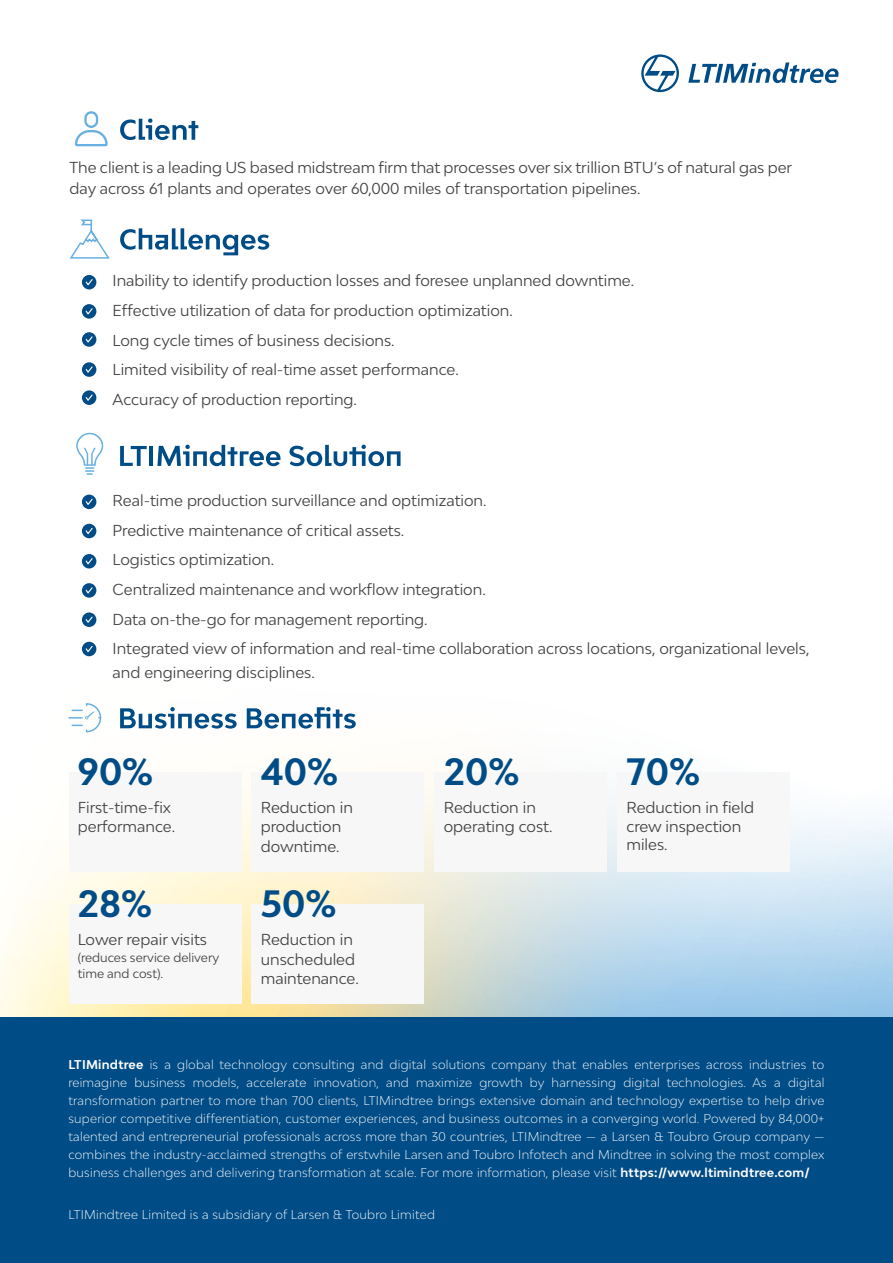
<style>
.page{position:relative;width:893px;height:1263px;background:#fff}
.page>*{position:absolute;margin:0;border:0;box-sizing:border-box;transform-origin:0 0}
.t1{font:700 36px "Bw Modelica";color:#004c86}
.t2{font:15px/29.7px "Bw Modelica";color:#414042}
.t3{font:300 12px/18px "Bw Modelica";letter-spacing:.02em;color:#fff;text-align:justify}
.t4{font:12px/16.5px "Bw Modelica";color:#414042}
.s1{font-weight:700}
</style>
<div class="page">
<svg style="left:0;top:494px;width:893px;height:524px"></svg>
<div style="left:0;top:1018px;width:893px;height:245px;background:#004c86"></div>
<svg style="left:641px;top:54px;width:38px;height:38px"></svg>
<svg style="left:688px;top:62px;width:150px;height:21px"></svg>
<svg style="left:69px;top:219px;width:41px;height:40px"></svg>
<svg style="left:76px;top:433px;width:27px;height:42px"></svg>
<div style="left:82px;top:275px;width:14px;height:14px;background:#004c86;border-radius:50%"></div>
<svg style="left:86px;top:279px;width:7px;height:6px"></svg>
<div style="left:82px;top:495px;width:14px;height:14px;background:#004c86;border-radius:50%"></div>
<svg style="left:86px;top:499px;width:7px;height:6px"></svg>
<div style="left:82px;top:304px;width:14px;height:15px;background:#004c86;border-radius:50%"></div>
<svg style="left:86px;top:308px;width:7px;height:6px"></svg>
<div style="left:82px;top:332px;width:14px;height:15px;background:#004c86;border-radius:50%"></div>
<svg style="left:86px;top:336px;width:7px;height:7px"></svg>
<div style="left:82px;top:362px;width:14px;height:15px;background:#004c86;border-radius:50%"></div>
<svg style="left:86px;top:366px;width:7px;height:7px"></svg>
<div style="left:82px;top:390px;width:14px;height:15px;background:#004c86;border-radius:50%"></div>
<svg style="left:86px;top:394px;width:7px;height:7px"></svg>
<div style="left:82px;top:524px;width:14px;height:14px;background:#004c86;border-radius:50%"></div>
<svg style="left:86px;top:528px;width:7px;height:6px"></svg>
<div style="left:82px;top:554px;width:14px;height:14px;background:#004c86;border-radius:50%"></div>
<svg style="left:86px;top:558px;width:7px;height:6px"></svg>
<div style="left:82px;top:583px;width:14px;height:15px;background:#004c86;border-radius:50%"></div>
<svg style="left:86px;top:587px;width:7px;height:6px"></svg>
<div style="left:82px;top:612px;width:14px;height:15px;background:#004c86;border-radius:50%"></div>
<svg style="left:86px;top:617px;width:7px;height:6px"></svg>
<div style="left:82px;top:642px;width:14px;height:14px;background:#004c86;border-radius:50%"></div>
<svg style="left:86px;top:646px;width:7px;height:6px"></svg>
<div style="left:69px;top:772px;width:172px;height:100px;background:#f7f7f7"></div>
<div style="left:69px;top:905px;width:172px;height:99px;background:#f7f7f7"></div>
<div style="left:434px;top:772px;width:173px;height:100px;background:#f7f7f7"></div>
<div style="left:251px;top:772px;width:173px;height:100px;background:#f7f7f7"></div>
<div style="left:251px;top:905px;width:173px;height:99px;background:#f7f7f7"></div>
<div style="left:617px;top:772px;width:172px;height:100px;background:#f7f7f7"></div>
<svg style="left:68px;top:703px;width:33px;height:29px"></svg>
<svg style="left:75px;top:111px;width:33px;height:36px"></svg>
<svg style="left:120px;top:446px;width:27px;height:20px"></svg>
<hr style="left:149px;top:446px;width:4px;height:20px;background:#004c86">
<svg style="left:157px;top:445px;width:123px;height:21px"></svg>
<svg style="left:289px;top:445px;width:112px;height:21px"></svg>
<svg style="left:120px;top:228px;width:149px;height:27px"></svg>
<svg style="left:120px;top:118px;width:78px;height:22px"></svg>
<svg style="left:120px;top:707px;width:236px;height:21px"></svg>
<p class="t2" style="left:70px;top:157px;width:724px;line-height:21px">The client is a leading US based midstream firm that processes over six trillion BTU’s of natural gas per day across 61 plants and operates over 60,000 miles of transportation pipelines.</p>
<p class="t2" style="left:113px;top:266px;width:523px">Inability to identify production losses and foresee unplanned downtime.<br>Effective utilization of data for production optimization.<br>Long cycle times of business decisions.<br>Limited visibility of real-time asset performance.<br>Accuracy of production reporting.</p>
<p class="t2" style="left:113px;top:485px;width:698px">Real-time production surveillance and optimization.<br>Predictive maintenance of critical assets.<br>Logistics optimization.<br>Centralized maintenance and workflow integration.<br>Data on-the-go for management reporting.<br>Integrated view of information and real-time collaboration across locations, organizational levels,</p>
<p class="t2" style="left:113px;top:657px;width:204px">and engineering disciplines.</p>
<h1 class="t1" style="left:78px;top:748px;width:77px">90%</h1>
<h1 class="t1" style="left:261px;top:748px;width:79px">40%</h1>
<h1 class="t1" style="left:444px;top:748px;width:77px">20%</h1>
<h1 class="t1" style="left:626px;top:748px;width:75px">70%</h1>
<p class="t2" style="left:78px;top:797px;width:99px;line-height:19.5px">First-time-fix performance.</p>
<p class="t2" style="left:261px;top:797px;width:94px;line-height:19.5px">Reduction in production downtime.</p>
<p class="t2" style="left:444px;top:797px;width:110px;line-height:19.5px">Reduction in operating cost.</p>
<p class="t2" style="left:626px;top:797px;width:129px;line-height:19.5px">Reduction in field crew inspection</p>
<p class="t2" style="left:626px;top:829px;width:43px">miles.</p>
<h1 class="t1" style="left:78px;top:880px;width:76px">28%</h1>
<h1 class="t1" style="left:261px;top:880px;width:77px">50%</h1>
<p class="t2" style="left:78px;top:924px;width:131px">Lower repair visits</p>
<p class="t4" style="left:78px;top:948px;width:143px">(reduces service delivery time and cost).</p>
<p class="t2" style="left:261px;top:929px;width:100px;line-height:19.5px">Reduction in unscheduled maintenance.</p>
<p class="t3" style="left:68px;top:1055px;width:758px"><span class="s1">LTIMindtree</span> is a global technology consulting and digital solutions company that enables enterprises across industries to reimagine business models, accelerate innovation, and maximize growth by harnessing digital technologies. As a digital transformation partner to more than 700 clients, LTIMindtree brings extensive domain and technology expertise to help drive superior competitive differentiation, customer experiences, and business outcomes in a converging world. Powered by 84,000+ talented and entrepreneurial professionals across more than 30 countries, LTIMindtree — a Larsen &amp; Toubro Group company — combines the industry-acclaimed strengths of erstwhile Larsen and Toubro Infotech and Mindtree in solving the most complex business challenges and delivering transformation at scale. For more information, please visit <span class="s1">https://www.ltimindtree.com/</span></p>
<p class="t3" style="left:68px;top:1205px;width:368px">LTIMindtree Limited is a subsidiary of Larsen &amp; Toubro Limited</p>
</div>
